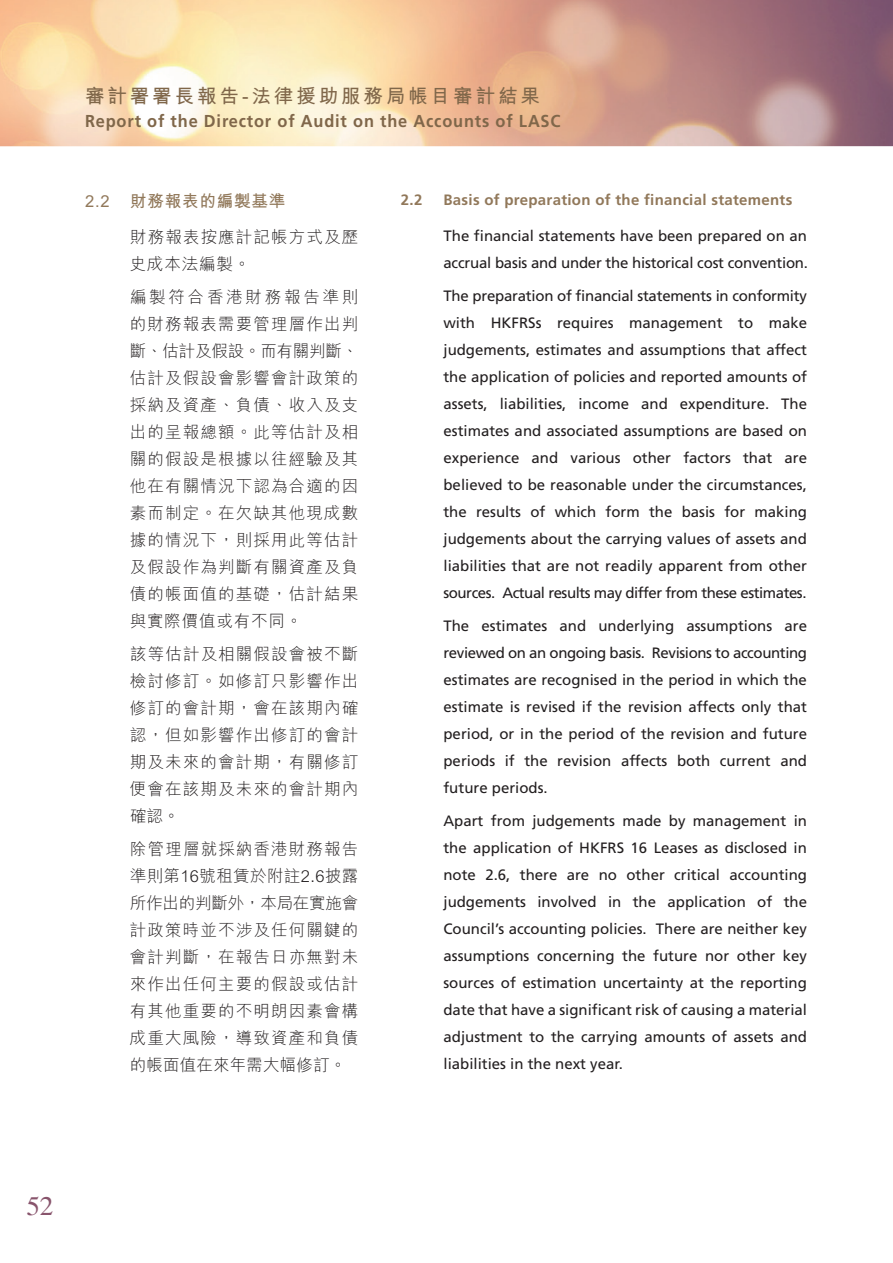
<style>
.page{position:relative;width:893px;height:1263px;background:#fff}
.page>*{position:absolute;margin:0;border:0;box-sizing:border-box;transform-origin:0 0}
.t1{font:700 19.5px "M Hei HK";letter-spacing:.15em;color:#80674a}
.t2{font:700 17.25px "Frutiger";letter-spacing:.05em;color:#80674a;scale:.95 1}
.t3{font:300 16.5px/27px "M Hei HK";letter-spacing:.07em;color:#231f20;text-align:justify}
.t4{font:700 16.5px "M Hei HK";letter-spacing:.05em;color:#91785a}
.t5{font:15px/27px "Frutiger";color:#231f20;text-align:justify}
.t6{font:700 15px "Frutiger";letter-spacing:.02em;color:#91785a}
</style>
<div class="page">
<img style="left:0;top:0;width:893px;height:146px">
<h1 class="t1" style="left:85px;top:81px;width:456px">審計署署長報告-法律援助服務局帳目審計結果</h1>
<p class="t2" style="left:85px;top:111px;width:502px">Report of the Director of Audit on the Accounts of LASC</p>
<p class="t4" style="left:85px;top:189px;width:202px">2.2 財務報表的編製基準</p>
<p class="t3" style="left:130px;top:223px;width:230px">財務報表按應計記帳方式及歷史成本法編製。</p>
<p class="t3" style="left:130px;top:283px;width:230px">編製符合香港財務報告準則的財務報表需要管理層作出判斷、估計及假設。而有關判斷、估計及假設會影響會計政策的採納及資產、負債、收入及支出的呈報總額。此等估計及相關的假設是根據以往經驗及其他在有關情況下認為合適的因素而制定。在欠缺其他現成數據的情況下，則採用此等估計及假設作為判斷有關資產及負債的帳面值的基礎，估計結果與實際價值或有不同。</p>
<p class="t3" style="left:130px;top:640px;width:230px">該等估計及相關假設會被不斷檢討修訂。如修訂只影響作出修訂的會計期，會在該期內確認，但如影響作出修訂的會計期及未來的會計期，有關修訂便會在該期及未來的會計期內確認。</p>
<p class="t3" style="left:130px;top:835px;width:230px">除管理層就採納香港財務報告準則第16號租賃於附註2.6披露所作出的判斷外，本局在實施會計政策時並不涉及任何關鍵的會計判斷，在報告日亦無對未來作出任何主要的假設或估計有其他重要的不明朗因素會構成重大風險，導致資產和負債的帳面值在來年需大幅修訂。</p>
<p class="t6" style="left:401px;top:191px;width:23px">2.2</p>
<p class="t6" style="left:443px;top:191px;width:350px">Basis of preparation of the financial statements</p>
<p class="t5" style="left:443px;top:223px;width:366px">The financial statements have been prepared on an accrual basis and under the historical cost convention.</p>
<p class="t5" style="left:443px;top:283px;width:365px">The preparation of financial statements in conformity with HKFRSs requires management to make judgements, estimates and assumptions that affect the application of policies and reported amounts of assets, liabilities, income and expenditure. The estimates and associated assumptions are based on experience and various other factors that are believed to be reasonable under the circumstances, the results of which form the basis for making judgements about the carrying values of assets and liabilities that are not readily apparent from other sources. Actual results may differ from these estimates.</p>
<p class="t5" style="left:443px;top:613px;width:365px">The estimates and underlying assumptions are reviewed on an ongoing basis. Revisions to accounting estimates are recognised in the period in which the estimate is revised if the revision affects only that period, or in the period of the revision and future periods if the revision affects both current and future periods.</p>
<p class="t5" style="left:443px;top:808px;width:365px">Apart from judgements made by management in the application of HKFRS 16 Leases as disclosed in note 2.6, there are no other critical accounting judgements involved in the application of the Council’s accounting policies. There are neither key assumptions concerning the future nor other key sources of estimation uncertainty at the reporting date that have a significant risk of causing a material adjustment to the carrying amounts of assets and liabilities in the next year.</p>
</div>
